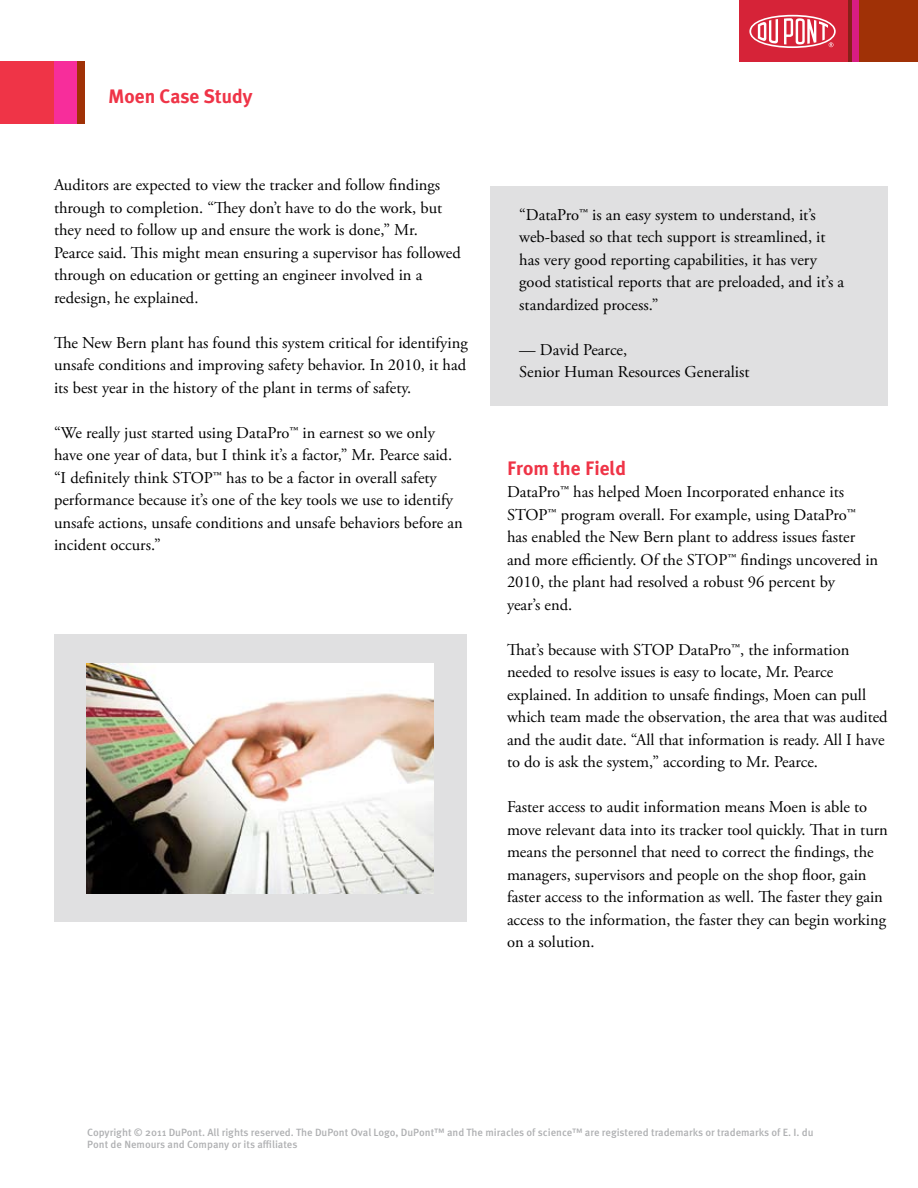
<style>
.page{position:relative;width:918px;height:1188px;background:#fff}
.page>*{position:absolute;margin:0;border:0;box-sizing:border-box;transform-origin:0 0}
.t1{font:700 19.5px "Meta Plus";color:#ef3447}
.t2{font:16.5px/22.5px "Adobe Garamond Pro";color:#000}
.t3{font:500 10.5px/12.6px "Meta Pro";color:#afb0b2}
</style>
<div class="page">
<div style="left:76px;top:62px;width:10px;height:62px;background:#a03106"></div>
<div style="left:54px;top:62px;width:22px;height:62px;background:#f72d9b"></div>
<div style="left:0;top:62px;width:54px;height:62px;background:#ef3447"></div>
<div style="left:859px;top:0;width:59px;height:62px;background:#a03106"></div>
<div style="left:852px;top:0;width:7px;height:62px;background:#d91c83"></div>
<hr style="left:848px;top:0;width:4px;height:62px;background:#872019">
<div style="left:739px;top:0;width:109px;height:62px;background:#d62338"></div>
<svg style="left:749px;top:15px;width:87px;height:33px"></svg>
<div style="left:54px;top:634px;width:412px;height:288px;background:#e0e0e1"></div>
<img style="left:87px;top:663px;width:347px;height:231px">
<div style="left:490px;top:186px;width:398px;height:220px;background:#e0e0e1"></div>
<p class="t1" style="left:108px;top:85px;width:146px">Moen Case Study</p>
<p class="t2" style="left:54px;top:175px;width:408px">Auditors are expected to view the tracker and follow findings through to completion. “They don’t have to do the work, but they need to follow up and ensure the work is done,” Mr.<br>Pearce said. This might mean ensuring a supervisor has followed through on education or getting an engineer involved in a redesign, he explained.</p>
<p class="t2" style="left:54px;top:332px;width:415px;text-align:justify">The New Bern plant has found this system critical for identifying unsafe conditions and improving safety behavior. In 2010, it had its best year in the history of the plant in terms of safety.</p>
<p class="t2" style="left:54px;top:422px;width:410px">“We really just started using DataPro™ in earnest so we only have one year of data, but I think it’s a factor,” Mr. Pearce said. “I definitely think STOP™ has to be a factor in overall safety performance because it’s one of the key tools we use to identify unsafe actions, unsafe conditions and unsafe behaviors before an incident occurs.”</p>
<p class="t2" style="left:519px;top:204px;width:326px">“DataPro™ is an easy system to understand, it’s web-based so that tech support is streamlined, it has very good reporting capabilities, it has very good statistical reports that are preloaded, and it’s a standardized process.”</p>
<p class="t2" style="left:519px;top:339px;width:232px">— David Pearce,<br>Senior Human Resources Generalist</p>
<p class="t1" style="left:507px;top:457px;width:121px">From the Field</p>
<p class="t2" style="left:507px;top:481px;width:373px">DataPro™ has helped Moen Incorporated enhance its STOP™ program overall. For example, using DataPro™ has enabled the New Bern plant to address issues faster and more efficiently. Of the STOP™ findings uncovered in 2010, the plant had resolved a robust 96 percent by<br>year’s end.</p>
<p class="t2" style="left:507px;top:639px;width:382px">That’s because with STOP DataPro™, the information needed to resolve issues is easy to locate, Mr. Pearce explained. In addition to unsafe findings, Moen can pull which team made the observation, the area that was audited and the audit date. “All that information is ready. All I have to do is ask the system,” according to Mr. Pearce.</p>
<p class="t2" style="left:507px;top:796px;width:382px">Faster access to audit information means Moen is able to move relevant data into its tracker tool quickly. That in turn means the personnel that need to correct the findings, the managers, supervisors and people on the shop floor, gain faster access to the information as well. The faster they gain access to the information, the faster they can begin working on a solution.</p>
<p class="t3" style="left:87px;top:1126px;width:728px">Copyright © 2011 DuPont. All rights reserved. The DuPont Oval Logo, DuPont™ and The miracles of science™ are registered trademarks or trademarks of E. I. du<br>Pont de Nemours and Company or its affiliates</p>
</div>
